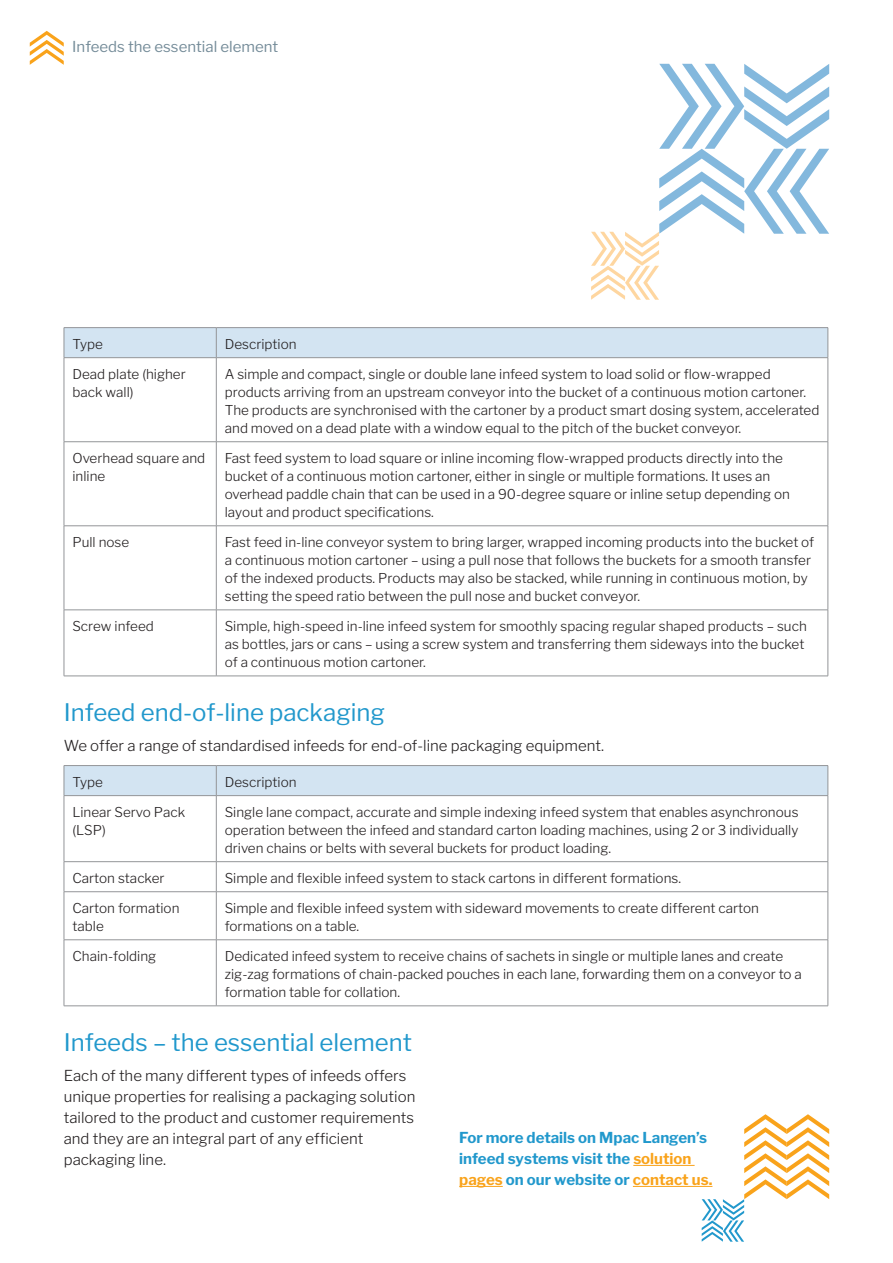
<style>
.page{position:relative;width:893px;height:1263px;background:#fff}
.page>*{position:absolute;margin:0;border:0;box-sizing:border-box;transform-origin:0 0}
.t1{font:24px "Libre Franklin";color:#2198cc}
.t2{font:300 15px/21px "Libre Franklin";color:#231f20}
.t3{font:700 15px/21px "Libre Franklin";color:#2198cc}
.t4{font:15px "Libre Franklin";color:#758c99}
.t5{font:300 13.5px/18px "Libre Franklin";color:#231f20}
.s1{color:#f9a31b}
</style>
<div class="page">
<hr style="left:64px;top:327px;width:152px;height:1px;background:#939598">
<hr style="left:216px;top:327px;width:612px;height:1px;background:#939598">
<div style="left:64px;top:328px;width:765px;height:30px;background:#d3e4f2"></div>
<hr style="left:64px;top:357px;width:152px;height:1px;background:#939598">
<hr style="left:64px;top:358px;width:1px;height:83px;background:#939598">
<hr style="left:216px;top:357px;width:612px;height:1px;background:#939598">
<hr style="left:216px;top:358px;width:1px;height:83px;background:#939598">
<hr style="left:828px;top:358px;width:1px;height:83px;background:#939598">
<hr style="left:64px;top:441px;width:152px;height:1px;background:#939598">
<hr style="left:64px;top:442px;width:1px;height:84px;background:#939598">
<hr style="left:216px;top:441px;width:612px;height:1px;background:#939598">
<hr style="left:216px;top:442px;width:1px;height:84px;background:#939598">
<hr style="left:828px;top:442px;width:1px;height:84px;background:#939598">
<hr style="left:64px;top:525px;width:152px;height:1px;background:#939598">
<hr style="left:64px;top:526px;width:1px;height:84px;background:#939598">
<hr style="left:216px;top:525px;width:612px;height:1px;background:#939598">
<hr style="left:216px;top:526px;width:1px;height:84px;background:#939598">
<hr style="left:828px;top:526px;width:1px;height:84px;background:#939598">
<hr style="left:64px;top:610px;width:152px;height:1px;background:#939598">
<hr style="left:64px;top:610px;width:1px;height:66px;background:#939598">
<hr style="left:216px;top:610px;width:612px;height:1px;background:#939598">
<hr style="left:216px;top:610px;width:1px;height:66px;background:#939598">
<hr style="left:828px;top:610px;width:1px;height:66px;background:#939598">
<hr style="left:64px;top:676px;width:152px;height:1px;background:#939598">
<hr style="left:216px;top:676px;width:612px;height:1px;background:#939598">
<div style="left:64px;top:765px;width:765px;height:31px;background:#d3e4f2"></div>
<hr style="left:64px;top:795px;width:152px;height:1px;background:#939598">
<hr style="left:64px;top:796px;width:1px;height:65px;background:#939598">
<hr style="left:216px;top:795px;width:612px;height:1px;background:#939598">
<hr style="left:216px;top:796px;width:1px;height:65px;background:#939598">
<hr style="left:828px;top:796px;width:1px;height:65px;background:#939598">
<hr style="left:64px;top:861px;width:152px;height:1px;background:#939598">
<svg style="left:64px;top:862px;width:1px;height:29px"></svg>
<hr style="left:216px;top:861px;width:612px;height:1px;background:#939598">
<svg style="left:216px;top:862px;width:1px;height:29px"></svg>
<svg style="left:828px;top:862px;width:1px;height:29px"></svg>
<hr style="left:64px;top:891px;width:152px;height:1px;background:#939598">
<hr style="left:64px;top:892px;width:1px;height:47px;background:#939598">
<hr style="left:216px;top:891px;width:612px;height:1px;background:#939598">
<hr style="left:216px;top:892px;width:1px;height:47px;background:#939598">
<hr style="left:828px;top:892px;width:1px;height:47px;background:#939598">
<hr style="left:64px;top:939px;width:152px;height:1px;background:#939598">
<hr style="left:64px;top:940px;width:1px;height:66px;background:#939598">
<hr style="left:216px;top:939px;width:612px;height:1px;background:#939598">
<hr style="left:216px;top:940px;width:1px;height:66px;background:#939598">
<hr style="left:828px;top:940px;width:1px;height:66px;background:#939598">
<hr style="left:64px;top:1005px;width:152px;height:1px;background:#939598">
<hr style="left:216px;top:1005px;width:612px;height:1px;background:#939598">
<svg style="left:702px;top:1114px;width:127px;height:128px"></svg>
<svg style="left:30px;top:31px;width:34px;height:34px"></svg>
<svg style="left:591px;top:64px;width:238px;height:236px"></svg>
<hr style="left:633px;top:1165px;width:62px;height:1px;background:#f9a31b">
<hr style="left:459px;top:1186px;width:44px;height:1px;background:#f9a31b">
<hr style="left:633px;top:1186px;width:79px;height:1px;background:#f9a31b">
<p class="t4" style="left:72px;top:38px;width:208px">Infeeds the essential element</p>
<p class="t5" style="left:72px;top:335px;width:32px">Type</p>
<p class="t5" style="left:225px;top:335px;width:73px">Description</p>
<p class="t5" style="left:72px;top:365px;width:115px">Dead plate (higher back wall)</p>
<p class="t5" style="left:225px;top:365px;width:596px">A simple and compact, single or double lane infeed system to load solid or flow-wrapped products arriving from an upstream conveyor into the bucket of a continuous motion cartoner.<br>The products are synchronised with the cartoner by a product smart dosing system, accelerated and moved on a dead plate with a window equal to the pitch of the bucket conveyor.</p>
<p class="t5" style="left:72px;top:449px;width:134px">Overhead square and inline</p>
<p class="t5" style="left:225px;top:449px;width:567px">Fast feed system to load square or inline incoming flow-wrapped products directly into the bucket of a continuous motion cartoner, either in single or multiple formations. It uses an overhead paddle chain that can be used in a 90-degree square or inline setup depending on layout and product specifications.</p>
<p class="t5" style="left:72px;top:533px;width:58px">Pull nose</p>
<p class="t5" style="left:225px;top:533px;width:591px">Fast feed in-line conveyor system to bring larger, wrapped incoming products into the bucket of a continuous motion cartoner – using a pull nose that follows the buckets for a smooth transfer of the indexed products. Products may also be stacked, while running in continuous motion, by setting the speed ratio between the pull nose and bucket conveyor.</p>
<p class="t5" style="left:72px;top:617px;width:83px">Screw infeed</p>
<p class="t5" style="left:225px;top:617px;width:584px">Simple, high-speed in-line infeed system for smoothly spacing regular shaped products – such as bottles, jars or cans – using a screw system and transferring them sideways into the bucket of a continuous motion cartoner.</p>
<h1 class="t1" style="left:64px;top:698px;width:323px">Infeed end-of-line packaging</h1>
<p class="t2" style="left:64px;top:735px;width:542px">We offer a range of standardised infeeds for end-of-line packaging equipment.</p>
<p class="t5" style="left:72px;top:773px;width:32px">Type</p>
<p class="t5" style="left:225px;top:773px;width:73px">Description</p>
<p class="t5" style="left:72px;top:803px;width:114px">Linear Servo Pack (LSP)</p>
<p class="t5" style="left:225px;top:803px;width:575px;text-align:justify">Single lane compact, accurate and simple indexing infeed system that enables asynchronous operation between the infeed and standard carton loading machines, using 2 or 3 individually driven chains or belts with several buckets for product loading.</p>
<p class="t5" style="left:72px;top:869px;width:94px">Carton stacker</p>
<p class="t5" style="left:225px;top:869px;width:458px">Simple and flexible infeed system to stack cartons in different formations.</p>
<p class="t5" style="left:72px;top:899px;width:109px">Carton formation table</p>
<p class="t5" style="left:225px;top:899px;width:536px">Simple and flexible infeed system with sideward movements to create different carton formations on a table.</p>
<p class="t5" style="left:72px;top:947px;width:85px">Chain-folding</p>
<p class="t5" style="left:225px;top:947px;width:579px">Dedicated infeed system to receive chains of sachets in single or multiple lanes and create zig-zag formations of chain-packed pouches in each lane, forwarding them on a conveyor to a formation table for collation.</p>
<h1 class="t1" style="left:64px;top:1028px;width:350px">Infeeds – the essential element</h1>
<p class="t2" style="left:64px;top:1065px;width:353px">Each of the many different types of infeeds offers unique properties for realising a packaging solution tailored to the product and customer requirements and they are an integral part of any efficient packaging line.</p>
<p class="t3" style="left:459px;top:1127px;width:255px">For more details on Mpac Langen’s infeed systems visit the <span class="s1">solution pages</span> on our website or <span class="s1">contact us.</span></p>
</div>
